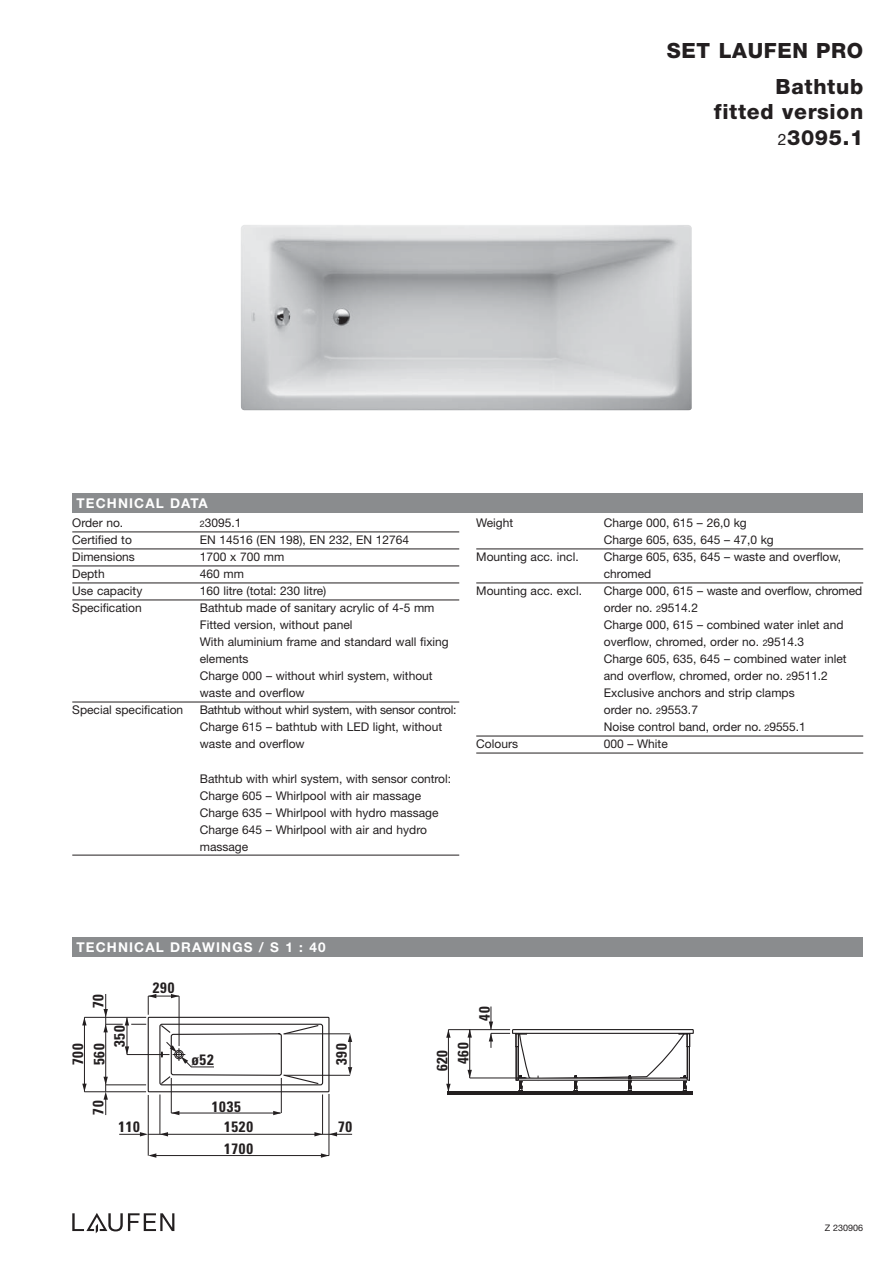
<style>
.page{position:relative;width:893px;height:1263px;background:#fff}
.page>*{position:absolute;margin:0;border:0;box-sizing:border-box;transform-origin:0 0}
.t1{font:800 21px/36.2px "Helvetica Neue";letter-spacing:.03em;color:#231f20;text-align:right}
.t2{font:700 condensed 15px/21.1px "Univers";letter-spacing:.05em;color:#231f20;text-align:center}
.t3{font:700 13.5px "Helvetica Neue";letter-spacing:.085em;color:#fff}
.t4{font:12px/17px "Helvetica Neue";color:#231f20}
.t5{font:9px "Helvetica Neue";color:#231f20}
.s1{font-weight:400;font-size:15.75px}
.s2{font-size:9px}
</style>
<div class="page">
<div style="left:512px;top:1029px;width:182px;height:5px;border:1px solid #231f20"></div>
<hr style="left:350px;top:1037px;width:1px;height:34px;background:#231f20">
<hr style="left:448px;top:1029px;width:62px;height:1px;background:#231f20">
<hr style="left:448px;top:1029px;width:1px;height:63px;background:#231f20">
<svg style="left:446px;top:1029px;width:5px;height:9px"></svg>
<svg style="left:467px;top:1029px;width:5px;height:8px"></svg>
<hr style="left:469px;top:1029px;width:1px;height:49px;background:#231f20">
<svg style="left:467px;top:1070px;width:5px;height:8px"></svg>
<svg style="left:489px;top:1006px;width:202px;height:86px"></svg>
<svg style="left:446px;top:1084px;width:5px;height:8px"></svg>
<hr style="left:470px;top:1078px;width:57px;height:1px;background:#231f20">
<hr style="left:447px;top:1092px;width:246px;height:3px;background:#231f20">
<hr style="left:148px;top:1095px;width:1px;height:60px;background:#231f20">
<hr style="left:329px;top:1094px;width:1px;height:61px;background:#231f20">
<hr style="left:152px;top:1155px;width:177px;height:1px;background:#231f20">
<svg style="left:148px;top:1153px;width:8px;height:5px"></svg>
<svg style="left:321px;top:1153px;width:8px;height:5px"></svg>
<svg style="left:348px;top:1034px;width:4px;height:8px"></svg>
<svg style="left:348px;top:1067px;width:4px;height:8px"></svg>
<hr style="left:285px;top:1033px;width:65px;height:1px;background:#231f20">
<hr style="left:285px;top:1075px;width:65px;height:1px;background:#231f20">
<hr style="left:84px;top:1017px;width:1px;height:75px;background:#231f20">
<hr style="left:84px;top:1017px;width:62px;height:1px;background:#231f20">
<hr style="left:84px;top:1091px;width:62px;height:1px;background:#231f20">
<svg style="left:82px;top:1017px;width:5px;height:8px"></svg>
<svg style="left:82px;top:1083px;width:5px;height:9px"></svg>
<hr style="left:160px;top:1094px;width:1px;height:40px;background:#231f20">
<svg style="left:119px;top:1132px;width:29px;height:4px"></svg>
<svg style="left:160px;top:1132px;width:8px;height:4px"></svg>
<hr style="left:322px;top:1094px;width:1px;height:40px;background:#231f20">
<svg style="left:314px;top:1132px;width:9px;height:4px"></svg>
<hr style="left:148px;top:1134px;width:181px;height:1px;background:#231f20">
<svg style="left:329px;top:1132px;width:23px;height:4px"></svg>
<svg style="left:103px;top:994px;width:217px;height:121px"></svg>
<div style="left:72px;top:938px;width:791px;height:19px;background:#8a8c8e"></div>
<div style="left:72px;top:493px;width:791px;height:19px;background:#8a8c8e"></div>
<svg style="left:72px;top:1213px;width:102px;height:20px"></svg>
<img style="left:241px;top:225px;width:451px;height:185px">
<hr style="left:72px;top:532px;width:387px;height:1px;background:#231f20">
<hr style="left:72px;top:549px;width:387px;height:1px;background:#231f20">
<hr style="left:72px;top:566px;width:387px;height:1px;background:#231f20">
<hr style="left:72px;top:583px;width:387px;height:1px;background:#231f20">
<hr style="left:72px;top:600px;width:387px;height:1px;background:#231f20">
<hr style="left:72px;top:702px;width:387px;height:1px;background:#231f20">
<hr style="left:72px;top:855px;width:387px;height:1px;background:#231f20">
<hr style="left:476px;top:549px;width:387px;height:1px;background:#231f20">
<hr style="left:476px;top:583px;width:387px;height:1px;background:#231f20">
<hr style="left:476px;top:736px;width:387px;height:1px;background:#231f20">
<hr style="left:476px;top:753px;width:387px;height:1px;background:#231f20">
<h1 class="t1" style="left:667px;top:34px;width:198px">SET LAUFEN PRO<br>Bathtub</h1>
<h1 class="t1" style="left:778px;top:121px;width:87px"><span class="s1">2</span>3095.1</h1>
<h1 class="t1" style="left:714px;top:95px;width:151px">fitted version</h1>
<p class="t3" style="left:77px;top:498px;width:133px">TECHNICAL DATA</p>
<p class="t4" style="left:72px;top:516px;width:53px">Order no.</p>
<p class="t4" style="left:200px;top:516px;width:43px"><span class="s2">2</span>3095.1</p>
<p class="t4" style="left:72px;top:533px;width:61px">Certified to</p>
<p class="t4" style="left:200px;top:533px;width:211px">EN 14516 (EN 198), EN 232, EN 12764</p>
<p class="t4" style="left:72px;top:550px;width:64px">Dimensions</p>
<p class="t4" style="left:200px;top:550px;width:86px">1700 x 700 mm</p>
<p class="t4" style="left:72px;top:567px;width:34px">Depth</p>
<p class="t4" style="left:200px;top:567px;width:46px">460 mm</p>
<p class="t4" style="left:72px;top:584px;width:72px">Use capacity</p>
<p class="t4" style="left:200px;top:584px;width:128px">160 litre (total: 230 litre)</p>
<p class="t4" style="left:72px;top:601px;width:71px">Specification</p>
<p class="t4" style="left:200px;top:601px;width:250px">Bathtub made of sanitary acrylic of 4-5 mm<br>Fitted version, without panel<br>With aluminium frame and standard wall fixing elements<br>Charge 000 – without whirl system, without waste and overflow</p>
<p class="t4" style="left:72px;top:703px;width:112px">Special specification</p>
<p class="t4" style="left:200px;top:703px;width:258px">Bathtub without whirl system, with sensor control:<br>Charge 615 – bathtub with LED light, without waste and overflow</p>
<p class="t4" style="left:200px;top:771px;width:253px">Bathtub with whirl system, with sensor control:<br>Charge 605 – Whirlpool with air massage Charge 635 – Whirlpool with hydro massage Charge 645 – Whirlpool with air and hydro massage</p>
<p class="t4" style="left:476px;top:516px;width:38px">Weight</p>
<p class="t4" style="left:604px;top:516px;width:171px">Charge 000, 615 – 26,0 kg<br>Charge 605, 635, 645 – 47,0 kg</p>
<p class="t4" style="left:476px;top:550px;width:104px">Mounting acc. incl.</p>
<p class="t4" style="left:604px;top:550px;width:239px">Charge 605, 635, 645 – waste and overflow, chromed</p>
<p class="t4" style="left:476px;top:584px;width:107px">Mounting acc. excl.</p>
<p class="t4" style="left:604px;top:584px;width:260px">Charge 000, 615 – waste and overflow, chromed order no. <span class="s2">2</span>9514.2<br>Charge 000, 615 – combined water inlet and overflow, chromed, order no. <span class="s2">2</span>9514.3<br>Charge 605, 635, 645 – combined water inlet and overflow, chromed, order no. <span class="s2">2</span>9511.2<br>Exclusive anchors and strip clamps<br>order no. <span class="s2">2</span>9553.7<br>Noise control band, order no. <span class="s2">2</span>9555.1</p>
<p class="t4" style="left:476px;top:737px;width:43px">Colours</p>
<p class="t4" style="left:604px;top:737px;width:66px">000 – White</p>
<p class="t3" style="left:77px;top:942px;width:250px">TECHNICAL DRAWINGS / S 1 : 40</p>
<p class="t2" style="left:89px;top:1008px;width:16px;rotate:-90deg">70</p>
<p class="t2" style="left:153px;top:978px;width:23px">290</p>
<p class="t2" style="left:475px;top:1021px;width:16px;rotate:-90deg">40</p>
<p class="t2" style="left:110px;top:1047px;width:23px;rotate:-90deg">350</p>
<p class="t2" style="left:68px;top:1065px;width:23px;text-align:left;rotate:-90deg">700<br>560</p>
<p class="t2" style="left:332px;top:1065px;width:23px;rotate:-90deg">390</p>
<p class="t2" style="left:191px;top:1050px;width:24px">ø52</p>
<p class="t2" style="left:89px;top:1115px;width:16px;rotate:-90deg">70</p>
<p class="t2" style="left:212px;top:1097px;width:30px">1035</p>
<p class="t2" style="left:118px;top:1118px;width:23px">110</p>
<p class="t2" style="left:224px;top:1118px;width:30px">1520</p>
<p class="t2" style="left:338px;top:1118px;width:16px">70</p>
<p class="t2" style="left:224px;top:1140px;width:30px">1700</p>
<p class="t2" style="left:433px;top:1071px;width:30px;rotate:-90deg">620<br>460</p>
<p class="t5" style="left:825px;top:1224px;width:40px">Z 230906</p>
</div>
